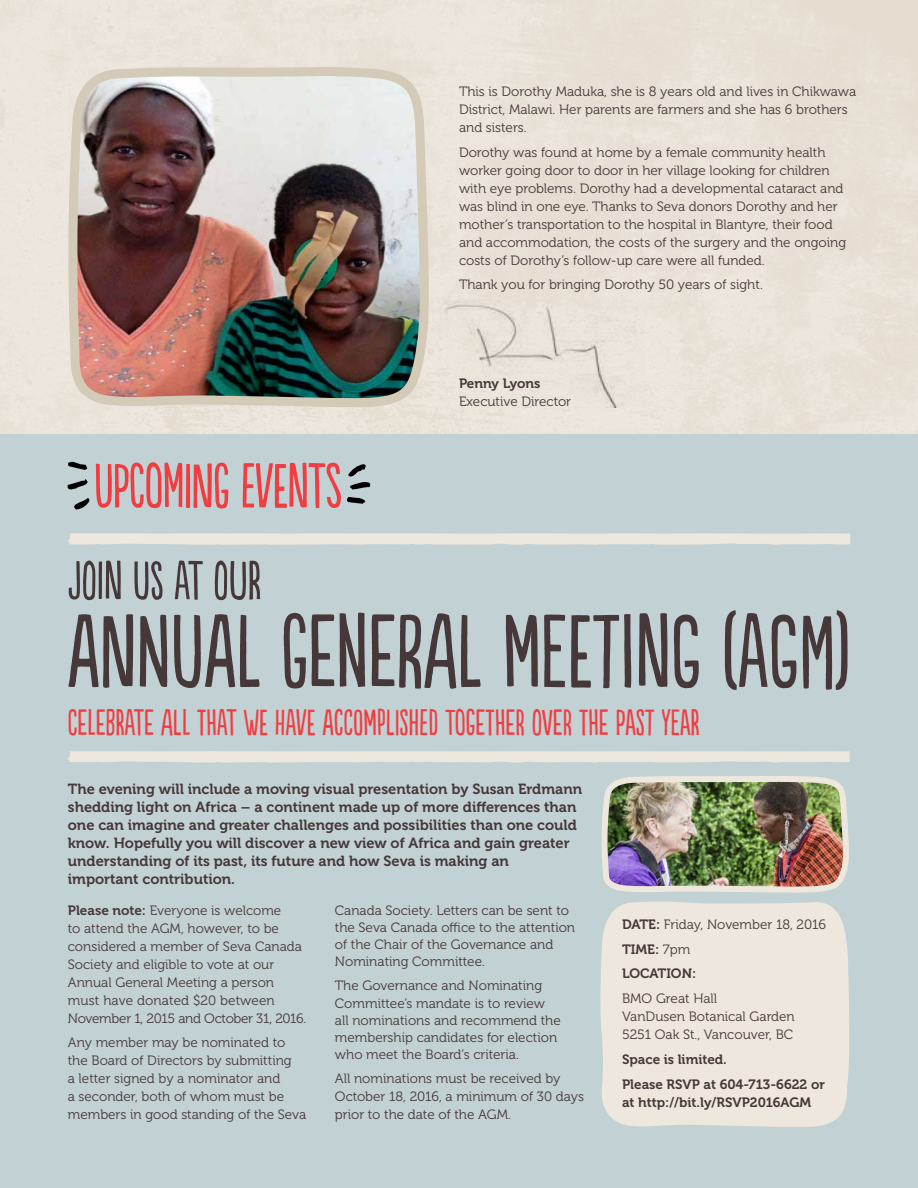
<style>
.page{position:relative;width:918px;height:1188px;background:#fff}
.page>*{position:absolute;margin:0;border:0;box-sizing:border-box;transform-origin:0 0}
.t1{font:97.5px "Populaire";color:#463738}
.t2{font:59.1px "Populaire";letter-spacing:-.01em;color:#ef3e42}
.t3{font:51px "Populaire";color:#463738}
.t4{font:34.5px "Populaire";color:#ef3e42}
.t5{font:14.7px/18px "Museo 700";color:#463738}
.t6{font:13.5px/18px "Museo 300";color:#463738}
.t7{font:13.5px/24.8px "Museo 700";color:#463738}
.s1{font-family:"Museo 700"}
.s2{font-family:"Museo 300"}
</style>
<div class="page">
<div style="left:0;top:434px;width:917px;height:754px;background:#c2d1d4"></div>
<svg style="left:347px;top:497px;width:18px;height:7px"></svg>
<svg style="left:348px;top:464px;width:23px;height:26px"></svg>
<svg style="left:68px;top:461px;width:19px;height:9px"></svg>
<svg style="left:67px;top:479px;width:21px;height:11px"></svg>
<svg style="left:74px;top:498px;width:15px;height:12px"></svg>
<svg style="left:68px;top:533px;width:782px;height:12px;background:#e8e4dc"></svg>
<svg style="left:67px;top:751px;width:783px;height:12px;background:#e8e4dc"></svg>
<div style="left:600px;top:901px;width:249px;height:226px;background:#ede7dd"></div>
<img style="left:60px;top:60px;width:377px;height:350px">
<img style="left:601px;top:776px;width:248px;height:117px">
<img style="left:438px;top:299px;width:207px;height:109px">
<p class="t6" style="left:459px;top:83px;width:399px">This is Dorothy Maduka, she is 8 years old and lives in Chikwawa<br>District, Malawi. Her parents are farmers and she has 6 brothers and sisters.</p>
<p class="t6" style="left:459px;top:143px;width:389px">Dorothy was found at home by a female community health worker going door to door in her village looking for children with eye problems. Dorothy had a developmental cataract and was blind in one eye. Thanks to Seva donors Dorothy and her mother’s transportation to the hospital in Blantyre, their food and accommodation, the costs of the surgery and the ongoing costs of Dorothy’s follow-up care were all funded.</p>
<p class="t6" style="left:459px;top:276px;width:305px">Thank you for bringing Dorothy 50 years of sight.</p>
<h2 class="t2" style="left:94px;top:454px;width:250px">UPCOMING EVENTS</h2>
<p class="t7" style="left:459px;top:371px;width:83px">Penny Lyons</p>
<p class="t6" style="left:459px;top:393px;width:114px">Executive Director</p>
<h3 class="t3" style="left:68px;top:553px;width:195px">JOIN US AT OUR</h3>
<h1 class="t1" style="left:67px;top:598px;width:786px">ANNUAL GENERAL MEETING (AGM)</h1>
<h3 class="t4" style="left:68px;top:703px;width:634px">CELEBRATE ALL THAT WE HAVE ACCOMPLISHED TOGETHER OVER THE PAST YEAR</h3>
<p class="t5" style="left:68px;top:780px;width:516px">The evening will include a moving visual presentation by Susan Erdmann shedding light on Africa – a continent made up of more differences than one can imagine and greater challenges and possibilities than one could know. Hopefully you will discover a new view of Africa and gain greater understanding of its past, its future and how Seva is making an important contribution.</p>
<p class="t6" style="left:68px;top:901px;width:240px"><span class="s1">Please note:</span> Everyone is welcome<br>to attend the AGM, however, to be considered a member of Seva Canada Society and eligible to vote at our Annual General Meeting a person must have donated $20 between November 1, 2015 and October 31, 2016.</p>
<p class="t6" style="left:68px;top:1034px;width:240px">Any member may be nominated to the Board of Directors by submitting<br>a letter signed by a nominator and<br>a seconder, both of whom must be members in good standing of the Seva</p>
<p class="t6" style="left:335px;top:902px;width:242px;line-height:17.2px">Canada Society. Letters can be sent to the Seva Canada office to the attention of the Chair of the Governance and Nominating Committee.</p>
<p class="t6" style="left:335px;top:977px;width:227px;line-height:17.2px">The Governance and Nominating Committee’s mandate is to review all nominations and recommend the membership candidates for election who meet the Board’s criteria.</p>
<p class="t6" style="left:335px;top:1070px;width:251px;line-height:17.5px">All nominations must be received by<br>October 18, 2016, a minimum of 30 days prior to the date of the AGM.</p>
<p class="t6" style="left:622px;top:916px;width:205px"><span class="s1">DATE:</span> Friday, November 18, 2016</p>
<p class="t7" style="left:622px;top:937px;width:76px">TIME: <span class="s2">7pm<br></span>LOCATION:</p>
<p class="t6" style="left:622px;top:990px;width:174px">BMO Great Hall<br>VanDusen Botanical Garden<br>5251 Oak St., Vancouver, BC</p>
<p class="t7" style="left:622px;top:1047px;width:204px">Space is limited.<br>Please RSVP at 604-713-6622 or</p>
<p class="t7" style="left:622px;top:1090px;width:191px">at http://bit.ly/RSVP2016AGM</p>
</div>
